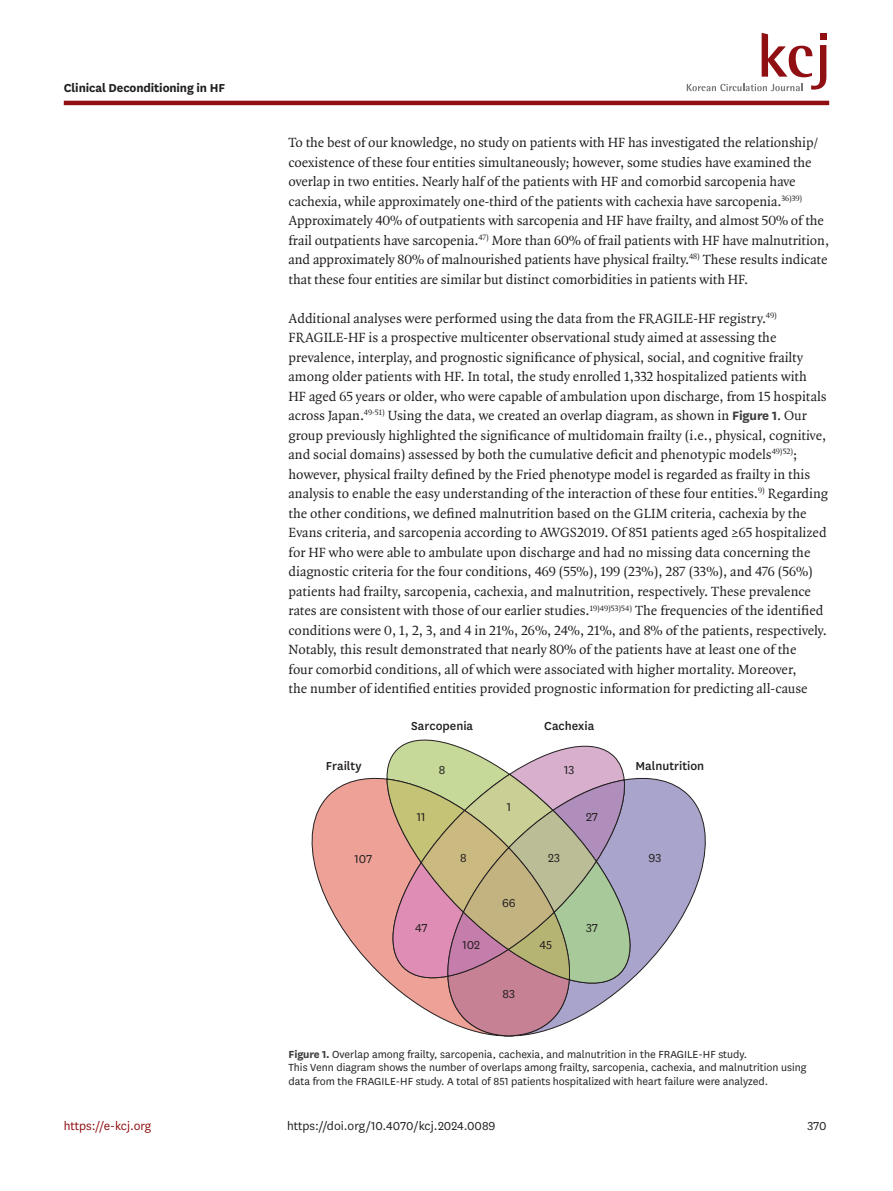
<style>
.page{position:relative;width:893px;height:1191px;background:#fff}
.page>*{position:absolute;margin:0;border:0;box-sizing:border-box;transform-origin:0 0}
.body_p{font:14.25px/19.5px "Quadraat OT";color:#231f20}
.t1{font:13.5px "National";color:#231f20}
.t2{font:500 13.5px "National";color:#231f20}
.t3{font:700 13.5px "National";letter-spacing:-.01em;color:#231f20}
.t4{font:13.5px "National";color:#900f13}
.t5{font:12px/13.5px "National";color:#231f20}
.s1{font-family:"National";font-weight:700;color:#3e3e3f}
.s2{font-weight:700;color:#3e3e3f}
</style>
<div class="page">
<hr style="left:64px;top:101px;width:765px;height:4px;background:#900f13">
<div style="left:820px;top:34px;width:7px;height:6px;background:#900f13"></div>
<svg style="left:687px;top:33px;width:139px;height:58px"></svg>
<svg style="left:311px;top:777px;width:73px;height:201px"></svg>
<svg style="left:641px;top:777px;width:65px;height:194px"></svg>
<svg style="left:384px;top:739px;width:257px;height:297px;background:#c6b1a5"></svg>
<p class="t3" style="left:64px;top:78px;width:163px">Clinical Deconditioning in HF</p>
<p class="body_p" style="left:289px;top:133px;width:542px">To the best of our knowledge, no study on patients with HF has investigated the relationship/ coexistence of these four entities simultaneously; however, some studies have examined the overlap in two entities. Nearly half of the patients with HF and comorbid sarcopenia have cachexia, while approximately one-third of the patients with cachexia have sarcopenia.<sup>36)39)<br></sup>Approximately 40% of outpatients with sarcopenia and HF have frailty, and almost 50% of the frail outpatients have sarcopenia.<sup>47)</sup> More than 60% of frail patients with HF have malnutrition, and approximately 80% of malnourished patients have physical frailty.<sup>48)</sup> These results indicate that these four entities are similar but distinct comorbidities in patients with HF.</p>
<p class="body_p" style="left:289px;top:308px;width:541px">Additional analyses were performed using the data from the FRAGILE-HF registry.<sup>49)<br></sup>FRAGILE-HF is a prospective multicenter observational study aimed at assessing the prevalence, interplay, and prognostic significance of physical, social, and cognitive frailty among older patients with HF. In total, the study enrolled 1,332 hospitalized patients with<br>HF aged 65 years or older, who were capable of ambulation upon discharge, from 15 hospitals across Japan.<sup>49-51)</sup> Using the data, we created an overlap diagram, as shown in <span class="s1">Figure 1</span>. Our group previously highlighted the significance of multidomain frailty (i.e., physical, cognitive, and social domains) assessed by both the cumulative deficit and phenotypic models<sup>49)52)</sup>; however, physical frailty defined by the Fried phenotype model is regarded as frailty in this analysis to enable the easy understanding of the interaction of these four entities.<sup>9)</sup> Regarding the other conditions, we defined malnutrition based on the GLIM criteria, cachexia by the Evans criteria, and sarcopenia according to AWGS2019. Of 851 patients aged ≥65 hospitalized for HF who were able to ambulate upon discharge and had no missing data concerning the diagnostic criteria for the four conditions, 469 (55%), 199 (23%), 287 (33%), and 476 (56%) patients had frailty, sarcopenia, cachexia, and malnutrition, respectively. These prevalence rates are consistent with those of our earlier studies.<sup>19)49)53)54)</sup> The frequencies of the identified conditions were 0, 1, 2, 3, and 4 in 21%, 26%, 24%, 21%, and 8% of the patients, respectively.<br>Notably, this result demonstrated that nearly 80% of the patients have at least one of the<br>four comorbid conditions, all of which were associated with higher mortality. Moreover,<br>the number of identified entities provided prognostic information for predicting all-cause</p>
<p class="t2" style="left:411px;top:716px;width:63px">Sarcopenia</p>
<p class="t2" style="left:544px;top:716px;width:51px">Cachexia</p>
<p class="t2" style="left:326px;top:756px;width:37px">Frailty</p>
<p class="t2" style="left:635px;top:756px;width:70px">Malnutrition</p>
<p class="t1" style="left:439px;top:761px;width:8px">8</p>
<p class="t1" style="left:564px;top:761px;width:12px">13</p>
<p class="t1" style="left:354px;top:849px;width:19px">107</p>
<p class="t1" style="left:417px;top:808px;width:10px">11</p>
<p class="t1" style="left:415px;top:919px;width:14px">47</p>
<p class="t1" style="left:507px;top:798px;width:6px">1</p>
<p class="t1" style="left:586px;top:808px;width:13px">27</p>
<p class="t1" style="left:460px;top:849px;width:8px">8</p>
<p class="t1" style="left:548px;top:849px;width:13px">23</p>
<p class="t1" style="left:648px;top:849px;width:14px">93</p>
<p class="t1" style="left:502px;top:894px;width:15px">66</p>
<p class="t1" style="left:462px;top:936px;width:19px">102</p>
<p class="t1" style="left:539px;top:936px;width:14px">45</p>
<p class="t1" style="left:503px;top:985px;width:14px">83</p>
<p class="t1" style="left:586px;top:919px;width:13px">37</p>
<p class="t5" style="left:289px;top:1046px;width:519px"><span class="s2">Figure 1.</span> Overlap among frailty, sarcopenia, cachexia, and malnutrition in the FRAGILE-HF study.<br>This Venn diagram shows the number of overlaps among frailty, sarcopenia, cachexia, and malnutrition using data from the FRAGILE-HF study. A total of 851 patients hospitalized with heart failure were analyzed.</p>
<p class="t4" style="left:64px;top:1116px;width:89px">https://e-kcj.org</p>
<p class="t1" style="left:287px;top:1116px;width:210px">https://doi.org/10.4070/kcj.2024.0089</p>
<p class="t1" style="left:808px;top:1116px;width:21px">370</p>
</div>
